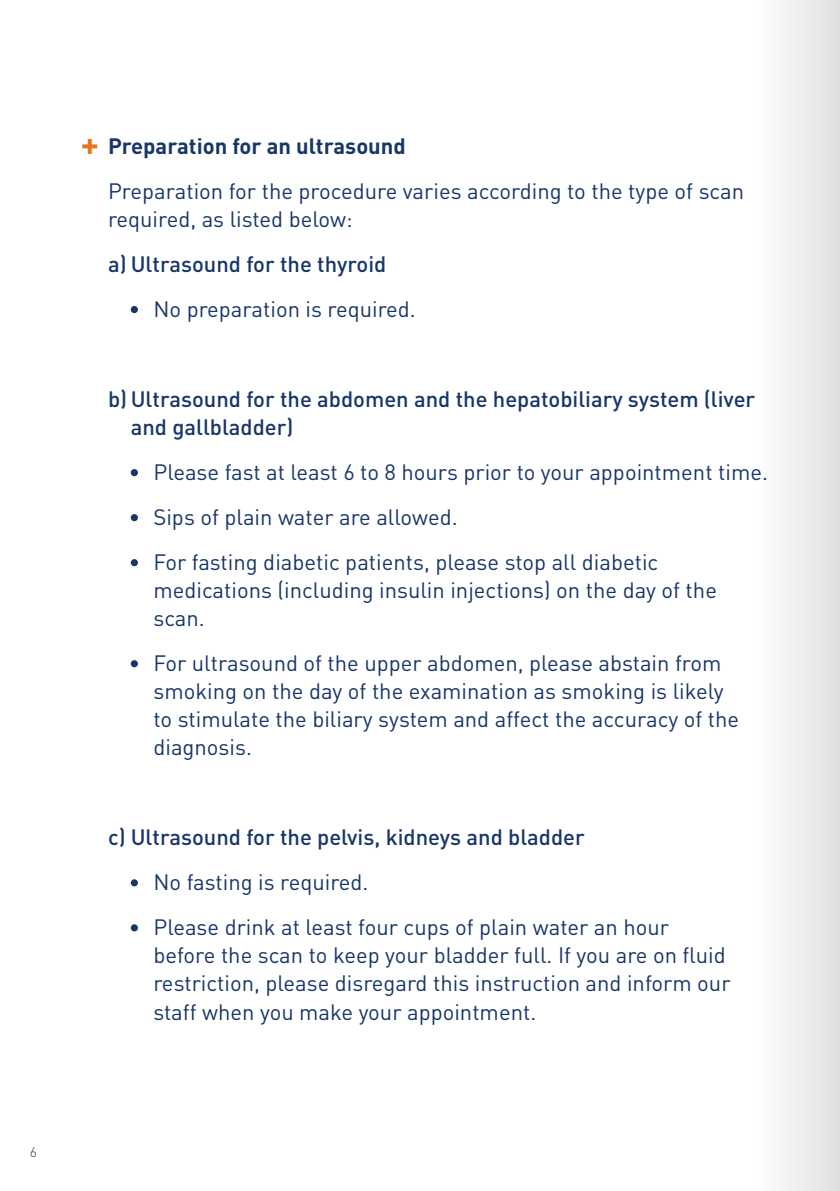
<style>
.page{position:relative;width:840px;height:1191px;background:#fff}
.page>*{position:absolute;margin:0;border:0;box-sizing:border-box;transform-origin:0 0}
.t1{font:22px/28px "DINOT";color:#183667}
.t2{font:500 22px/28px "DINOT";color:#183667}
.t3{font:700 22px "DINOT";color:#183667}
.t4{font:300 14px "DINOT";color:#17396a}
</style>
<div class="page">
<svg style="left:82px;top:144px;width:15px;height:4px"></svg>
<svg style="left:88px;top:139px;width:4px;height:15px"></svg>
<div style="left:131px;top:306px;width:7px;height:7px;background:#183667;border-radius:50%"></div>
<div style="left:131px;top:469px;width:7px;height:7px;background:#183667;border-radius:50%"></div>
<div style="left:131px;top:514px;width:7px;height:7px;background:#183667;border-radius:50%"></div>
<div style="left:131px;top:559px;width:7px;height:7px;background:#183667;border-radius:50%"></div>
<div style="left:131px;top:660px;width:7px;height:7px;background:#183667;border-radius:50%"></div>
<div style="left:131px;top:879px;width:7px;height:7px;background:#183667;border-radius:50%"></div>
<div style="left:131px;top:924px;width:7px;height:7px;background:#183667;border-radius:50%"></div>
<hr style="left:839px;top:0;width:1px;height:1191px;background:#dedede">
<div style="left:757px;top:0;width:82px;height:1191px;background:linear-gradient(to right,#feffff,#e0e0e1)"></div>
<p class="t4" style="left:30px;top:1142px;width:9px">6</p>
<p class="t3" style="left:108px;top:131px;width:299px">Preparation for an ultrasound</p>
<p class="t1" style="left:108px;top:176px;width:637px">Preparation for the procedure varies according to the type of scan required, as listed below:</p>
<p class="t2" style="left:108px;top:249px;width:279px">a) Ultrasound for the thyroid</p>
<p class="t1" style="left:153px;top:294px;width:264px">No preparation is required.</p>
<p class="t2" style="left:131px;top:384px;width:625px;text-indent:-23px">b) Ultrasound for the abdomen and the hepatobiliary system (liver and gallbladder)</p>
<p class="t1" style="left:153px;top:449px;width:615px;line-height:45px">Please fast at least 6 to 8 hours prior to your appointment time.<br>Sips of plain water are allowed.<br>For fasting diabetic patients, please stop all diabetic</p>
<p class="t1" style="left:153px;top:575px;width:564px">medications (including insulin injections) on the day of the scan.</p>
<p class="t1" style="left:153px;top:648px;width:587px">For ultrasound of the upper abdomen, please abstain from smoking on the day of the examination as smoking is likely to stimulate the biliary system and affect the accuracy of the diagnosis.</p>
<p class="t2" style="left:108px;top:822px;width:478px">c) Ultrasound for the pelvis, kidneys and bladder</p>
<p class="t1" style="left:153px;top:859px;width:517px;line-height:45px">No fasting is required.<br>Please drink at least four cups of plain water an hour</p>
<p class="t1" style="left:153px;top:940px;width:578px">before the scan to keep your bladder full. If you are on fluid restriction, please disregard this instruction and inform our staff when you make your appointment.</p>
</div>
